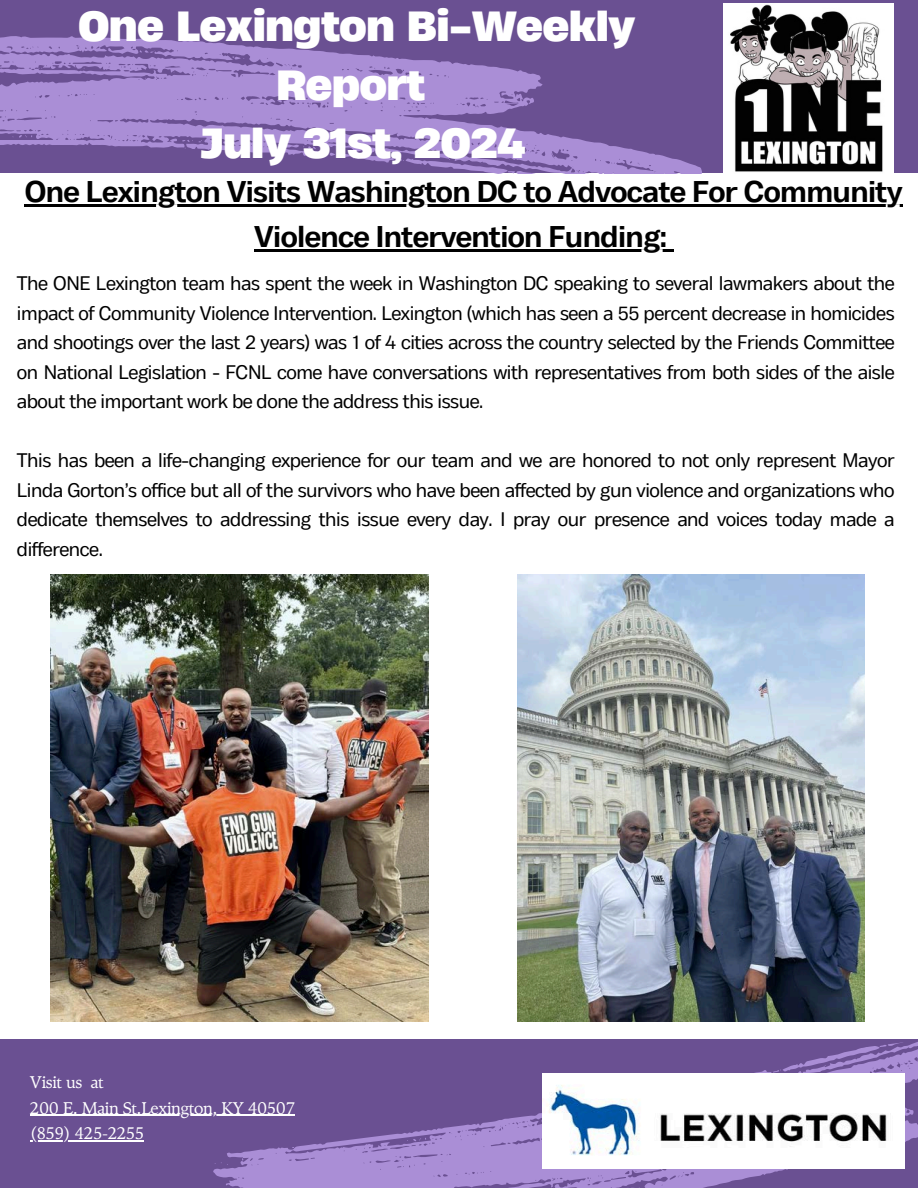
<style>
.page{position:relative;width:918px;height:1188px;background:#fff}
.page>*{position:absolute;margin:0;border:0;box-sizing:border-box;transform-origin:0 0}
.t1{font:700 39.6px/58.5px "Heading Now 76";letter-spacing:-.02em;color:#fff;text-align:center}
.t2{font:700 30px "Body Text";letter-spacing:-.02em;color:#000}
.t3{font:19.65px/29.4px "Body Text";letter-spacing:-.02em;color:#000;text-align:justify}
.t4{font:16.95px "TY Serif";letter-spacing:-.02em;color:#fff}
</style>
<div class="page">
<div style="left:0;top:0;width:918px;height:173px;background:#6a5092"></div>
<svg style="left:0;top:36px;width:702px;height:137px"></svg>
<div style="left:0;top:1039px;width:918px;height:149px;background:#6a5092"></div>
<hr style="left:30px;top:1115px;width:265px;height:1px;background:#fff">
<hr style="left:30px;top:1140px;width:41px;height:1px;background:#fff">
<svg style="left:50px;top:1021px;width:868px;height:167px"></svg>
<img style="left:542px;top:1074px;width:363px;height:94px">
<img style="left:723px;top:3px;width:170px;height:170px">
<img style="left:517px;top:575px;width:348px;height:446px">
<img style="left:50px;top:575px;width:378px;height:446px">
<hr style="left:25px;top:205px;width:878px;height:2px;background:#000">
<hr style="left:254px;top:250px;width:413px;height:2px;background:#000">
<svg style="left:667px;top:250px;width:7px;height:2px"></svg>
<p class="t1" style="left:78px;top:-4px;width:559px">One Lexington Bi-Weekly<br>Report<br>July 31st, 2024</p>
<p class="t2" style="left:25px;top:175px;width:879px">One Lexington Visits Washington DC to Advocate For Community</p>
<p class="t2" style="left:254px;top:220px;width:414px">Violence Intervention Funding:</p>
<p class="t3" style="left:17px;top:270px;width:879px">The ONE Lexington team has spent the week in Washington DC speaking to several lawmakers about the impact of Community Violence Intervention. Lexington (which has seen a 55 percent decrease in homicides and shootings over the last 2 years) was 1 of 4 cities across the country selected by the Friends Committee on National Legislation - FCNL come have conversations with representatives from both sides of the aisle about the important work be done the address this issue.</p>
<p class="t3" style="left:17px;top:447px;width:879px">This has been a life-changing experience for our team and we are honored to not only represent Mayor Linda Gorton’s office but all of the survivors who have been affected by gun violence and organizations who dedicate themselves to addressing this issue every day. I pray our presence and voices today made a difference.</p>
<p class="t4" style="left:30px;top:1072px;width:75px">Visit us at</p>
<p class="t4" style="left:30px;top:1098px;width:267px">200 E. Main St.Lexington, KY 40507</p>
<h1 class="t4" style="left:30px;top:1123px;width:116px">(859) 425-2255</h1>
</div>
